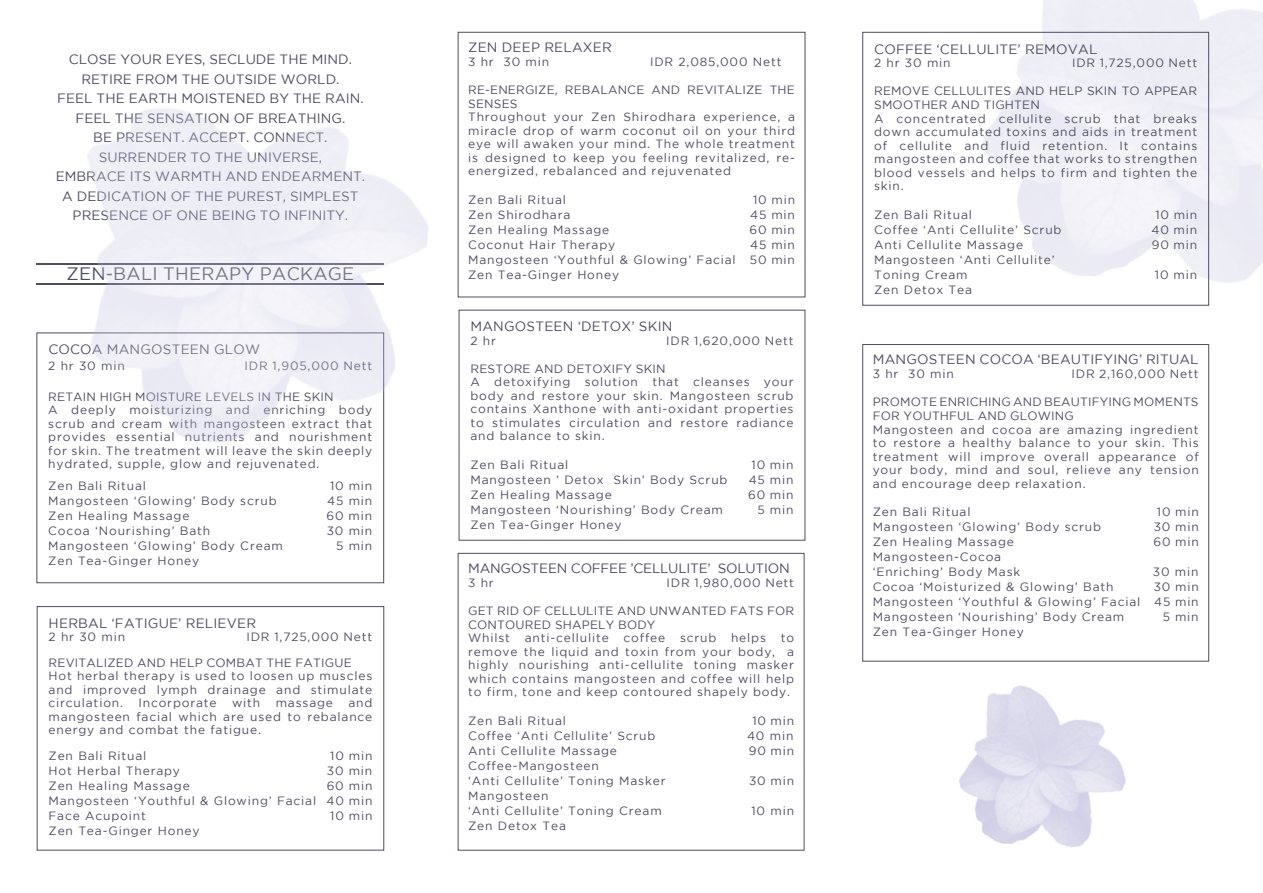
<style>
.page{position:relative;width:1263px;height:893px;background:#fff}
.page>*{position:absolute;margin:0;border:0;box-sizing:border-box;transform-origin:0 0}
.t1{font:18px "Gotham";letter-spacing:.015em;color:#4e4d61}
.t2{font:13.5px/19.5px "Gotham";letter-spacing:.005em;color:#4e4d61;text-align:center}
.t3{font:13.5px "Gotham";letter-spacing:-.015em;color:#4e4d61}
.t4{font:12px/13.6px "Gotham";letter-spacing:.07em;color:#4e4d61}
.t5{font:12px/25.3px "Gotham";letter-spacing:.015em;color:#4e4d61}
</style>
<div class="page">
<img style="left:913px;top:661px;width:245px;height:186px">
<div style="left:862px;top:32px;width:347px;height:274px;border:1px solid #4e4d61"></div>
<div style="left:862px;top:344px;width:347px;height:317px;border:1px solid #4e4d61"></div>
<div style="left:37px;top:606px;width:347px;height:244px;border:1px solid #4e4d61"></div>
<img style="left:36px;top:108px;width:392px;height:363px">
<p class="t2" style="left:468px;top:37px;width:145px">ZEN DEEP RELAXER</p>
<p class="t4" style="left:468px;top:54px;width:83px">3 hr 30 min</p>
<p class="t4" style="left:650px;top:54px;width:133px">IDR 2,085,000 Nett</p>
<p class="t4" style="left:468px;top:82px;width:328px">RE-ENERGIZE, REBALANCE AND REVITALIZE THE SENSES<br>Throughout your Zen Shirodhara experience, a miracle drop of warm coconut oil on your third eye will awaken your mind. The whole treatment is designed to keep you feeling revitalized, re&shy;energized, rebalanced and rejuvenated</p>
<p class="t4" style="left:468px;top:193px;width:99px">Zen Bali Ritual</p>
<p class="t4" style="left:753px;top:193px;width:43px">10 min</p>
<p class="t4" style="left:468px;top:208px;width:104px">Zen Shirodhara</p>
<p class="t4" style="left:750px;top:208px;width:46px">45 min</p>
<p class="t4" style="left:468px;top:223px;width:143px">Zen Healing Massage</p>
<p class="t4" style="left:749px;top:223px;width:47px">60 min</p>
<p class="t4" style="left:468px;top:238px;width:149px">Coconut Hair Therapy</p>
<p class="t2" style="left:56px;top:50px;width:311px">CLOSE YOUR EYES, SECLUDE THE MIND.<br>RETIRE FROM THE OUTSIDE WORLD.<br>FEEL THE EARTH MOISTENED BY THE RAIN.<br>FEEL THE SENSATION OF BREATHING.<br>BE PRESENT. ACCEPT. CONNECT.<br>SURRENDER TO THE UNIVERSE,<br>EMBRACE ITS WARMTH AND ENDEARMENT.<br>A DEDICATION OF THE PUREST, SIMPLEST PRESENCE OF ONE BEING TO INFINITY.</p>
<p class="t4" style="left:468px;top:237px;width:328px;line-height:15px;text-align:right">45 min<br>Mangosteen ‘Youthful &amp; Glowing’ Facial 50 min</p>
<h1 class="t1" style="left:66px;top:264px;width:289px">ZEN-BALI THERAPY PACKAGE</h1>
<p class="t4" style="left:468px;top:268px;width:153px">Zen Tea-Ginger Honey</p>
<p class="t2" style="left:48px;top:339px;width:213px">COCOA MANGOSTEEN GLOW</p>
<p class="t4" style="left:48px;top:359px;width:78px">2 hr 30 min</p>
<p class="t4" style="left:245px;top:359px;width:129px">IDR 1,905,000 Nett</p>
<p class="t4" style="left:48px;top:390px;width:326px">RETAIN HIGH MOISTURE LEVELS IN THE SKIN<br>A deeply moisturizing and enriching body scrub and cream with mangosteen extract that provides essential nutrients and nourishment for skin. The treatment will leave the skin deeply hydrated, supple, glow and rejuvenated.</p>
<p class="t4" style="left:48px;top:479px;width:99px">Zen Bali Ritual</p>
<p class="t4" style="left:330px;top:479px;width:44px">10 min</p>
<p class="t4" style="left:48px;top:494px;width:230px">Mangosteen ‘Glowing’ Body scrub</p>
<p class="t4" style="left:327px;top:494px;width:47px">45 min</p>
<p class="t4" style="left:48px;top:509px;width:143px">Zen Healing Massage</p>
<p class="t4" style="left:326px;top:509px;width:47px">60 min</p>
<p class="t4" style="left:48px;top:524px;width:164px">Cocoa ‘Nourishing’ Bath</p>
<p class="t4" style="left:327px;top:524px;width:47px">30 min</p>
<p class="t4" style="left:48px;top:539px;width:236px">Mangosteen ‘Glowing’ Body Cream</p>
<p class="t4" style="left:336px;top:539px;width:38px">5 min</p>
<p class="t4" style="left:48px;top:554px;width:153px">Zen Tea-Ginger Honey</p>
<p class="t2" style="left:49px;top:613px;width:209px">HERBAL ‘FATIGUE’ RELIEVER</p>
<p class="t4" style="left:49px;top:630px;width:78px">2 hr 30 min</p>
<p class="t5" style="left:49px;top:624px;width:325px;text-indent:198px">IDR 1,725,000 Nett<br>REVITALIZED AND HELP COMBAT THE FATIGUE</p>
<p class="t4" style="left:49px;top:669px;width:325px;text-align:justify">Hot herbal therapy is used to loosen up muscles and improved lymph drainage and stimulate circulation.</p>
<p class="t4" style="left:49px;top:696px;width:325px;text-align:justify;text-indent:300px">and mangosteen facial which are used to rebalance energy and combat the fatigue.</p>
<p class="t4" style="left:49px;top:749px;width:99px">Zen Bali Ritual</p>
<p class="t4" style="left:330px;top:749px;width:44px">10 min</p>
<p class="t4" style="left:49px;top:764px;width:133px">Hot Herbal Therapy</p>
<p class="t4" style="left:327px;top:764px;width:47px">30 min</p>
<p class="t4" style="left:49px;top:779px;width:143px">Zen Healing Massage</p>
<p class="t4" style="left:138px;top:696px;width:80px">Incorporate</p>
<p class="t4" style="left:232px;top:696px;width:30px">with</p>
<p class="t4" style="left:276px;top:696px;width:59px">massage</p>
<p class="t4" style="left:49px;top:778px;width:325px;line-height:15px;text-align:justify;text-indent:278px">60 min Mangosteen ‘Youthful &amp; Glowing’ Facial 40 min Face Acupoint</p>
<p class="t4" style="left:330px;top:809px;width:44px">10 min</p>
<p class="t4" style="left:49px;top:824px;width:153px">Zen Tea-Ginger Honey</p>
<p class="t2" style="left:470px;top:317px;width:203px">MANGOSTEEN ‘DETOX’ SKIN</p>
<p class="t4" style="left:470px;top:334px;width:27px">2 hr</p>
<p class="t4" style="left:666px;top:334px;width:129px">IDR 1,620,000 Nett</p>
<p class="t4" style="left:470px;top:362px;width:325px">RESTORE AND DETOXIFY SKIN<br>A detoxifying solution that cleanses your body and restore your skin. Mangosteen scrub contains Xanthone with anti-oxidant properties to stimulates circulation and restore radiance and balance to skin.</p>
<p class="t4" style="left:470px;top:458px;width:99px">Zen Bali Ritual</p>
<p class="t4" style="left:752px;top:458px;width:43px">10 min</p>
<p class="t4" style="left:470px;top:473px;width:259px">Mangosteen ’ Detox Skin’ Body Scrub</p>
<p class="t4" style="left:749px;top:473px;width:46px">45 min</p>
<p class="t4" style="left:470px;top:488px;width:143px">Zen Healing Massage</p>
<p class="t4" style="left:748px;top:488px;width:47px">60 min</p>
<p class="t4" style="left:470px;top:503px;width:254px">Mangosteen ‘Nourishing’ Body Cream</p>
<p class="t4" style="left:757px;top:503px;width:38px">5 min</p>
<p class="t4" style="left:470px;top:518px;width:153px">Zen Tea-Ginger Honey</p>
<p class="t3" style="left:468px;top:561px;width:323px">MANGOSTEEN COFFEE ’CELLULITE’ SOLUTION</p>
<p class="t4" style="left:468px;top:575px;width:27px">3 hr</p>
<p class="t4" style="left:667px;top:575px;width:129px">IDR 1,980,000 Nett</p>
<p class="t4" style="left:468px;top:603px;width:328px">GET RID OF CELLULITE AND UNWANTED FATS FOR CONTOURED SHAPELY BODY<br>Whilst anti-cellulite coffee scrub helps to remove the liquid and toxin from your body, a highly nourishing anti-cellulite toning masker which contains mangosteen and coffee will help to firm, tone and keep contoured shapely body.</p>
<p class="t4" style="left:468px;top:714px;width:99px">Zen Bali Ritual</p>
<p class="t4" style="left:752px;top:714px;width:43px">10 min</p>
<p class="t4" style="left:468px;top:729px;width:189px">Coffee ‘Anti Cellulite’ Scrub</p>
<p class="t4" style="left:747px;top:729px;width:48px">40 min</p>
<p class="t4" style="left:468px;top:744px;width:150px">Anti Cellulite Massage</p>
<p class="t4" style="left:749px;top:744px;width:47px">90 min</p>
<p class="t4" style="left:468px;top:758px;width:199px;line-height:15px">Coffee-Mangosteen<br>‘Anti Cellulite’ Toning Masker</p>
<p class="t4" style="left:749px;top:774px;width:47px">30 min</p>
<p class="t4" style="left:468px;top:788px;width:195px;line-height:15px">Mangosteen<br>‘Anti Cellulite’ Toning Cream</p>
<p class="t4" style="left:468px;top:819px;width:99px">Zen Detox Tea</p>
<p class="t4" style="left:751px;top:804px;width:44px">10 min</p>
<p class="t2" style="left:874px;top:39px;width:225px">COFFEE ‘CELLULITE’ REMOVAL</p>
<p class="t4" style="left:874px;top:56px;width:78px">2 hr 30 min</p>
<p class="t4" style="left:1072px;top:56px;width:127px">IDR 1,725,000 Nett</p>
<p class="t4" style="left:874px;top:84px;width:325px">REMOVE CELLULITES AND HELP SKIN TO APPEAR SMOOTHER AND TIGHTEN<br>A concentrated cellulite scrub that breaks down accumulated toxins and aids in treatment of cellulite and fluid retention. It contains mangosteen and coffee that works to strengthen blood vessels and helps to firm and tighten the skin.</p>
<p class="t4" style="left:874px;top:208px;width:99px">Zen Bali Ritual</p>
<p class="t4" style="left:1155px;top:208px;width:43px">10 min</p>
<p class="t4" style="left:874px;top:223px;width:189px">Coffee ‘Anti Cellulite’ Scrub</p>
<p class="t4" style="left:1151px;top:223px;width:47px">40 min</p>
<p class="t4" style="left:874px;top:238px;width:150px">Anti Cellulite Massage</p>
<p class="t4" style="left:1152px;top:238px;width:47px">90 min</p>
<p class="t4" style="left:874px;top:252px;width:182px;line-height:15px">Mangosteen ‘Anti Cellulite’<br>Toning Cream</p>
<p class="t4" style="left:1155px;top:268px;width:44px">10 min</p>
<p class="t4" style="left:874px;top:283px;width:99px">Zen Detox Tea</p>
<p class="t2" style="left:873px;top:350px;width:327px">MANGOSTEEN COCOA ‘BEAUTIFYING’ RITUAL</p>
<p class="t4" style="left:873px;top:367px;width:83px">3 hr 30 min</p>
<p class="t4" style="left:1071px;top:367px;width:129px">IDR 2,160,000 Nett</p>
<p class="t4" style="left:873px;top:394px;width:328px">PROMOTE ENRICHING AND BEAUTIFYING MOMENTS FOR YOUTHFUL AND GLOWING<br>Mangosteen and cocoa are amazing ingredient to restore a healthy balance to your skin. This treatment will improve overall appearance of your body, mind and soul, relieve any tension and encourage deep relaxation.</p>
<p class="t4" style="left:873px;top:505px;width:99px">Zen Bali Ritual</p>
<p class="t4" style="left:1157px;top:505px;width:43px">10 min</p>
<p class="t4" style="left:873px;top:520px;width:230px">Mangosteen ‘Glowing’ Body scrub</p>
<p class="t4" style="left:1154px;top:520px;width:46px">30 min</p>
<p class="t4" style="left:873px;top:535px;width:143px">Zen Healing Massage</p>
<p class="t4" style="left:1153px;top:535px;width:47px">60 min</p>
<p class="t4" style="left:873px;top:549px;width:149px;line-height:15px">Mangosteen-Cocoa ‘Enriching’ Body Mask</p>
<p class="t4" style="left:1153px;top:565px;width:47px">30 min</p>
<p class="t4" style="left:873px;top:580px;width:242px">Cocoa ‘Moisturized &amp; Glowing’ Bath</p>
<p class="t4" style="left:873px;top:579px;width:327px;line-height:15px;text-align:justify;text-indent:281px">30 min Mangosteen ‘Youthful &amp; Glowing’ Facial 45 min Mangosteen ‘Nourishing’ Body Cream</p>
<p class="t4" style="left:1163px;top:610px;width:37px">5 min</p>
<p class="t4" style="left:873px;top:625px;width:153px">Zen Tea-Ginger Honey</p>
</div>
